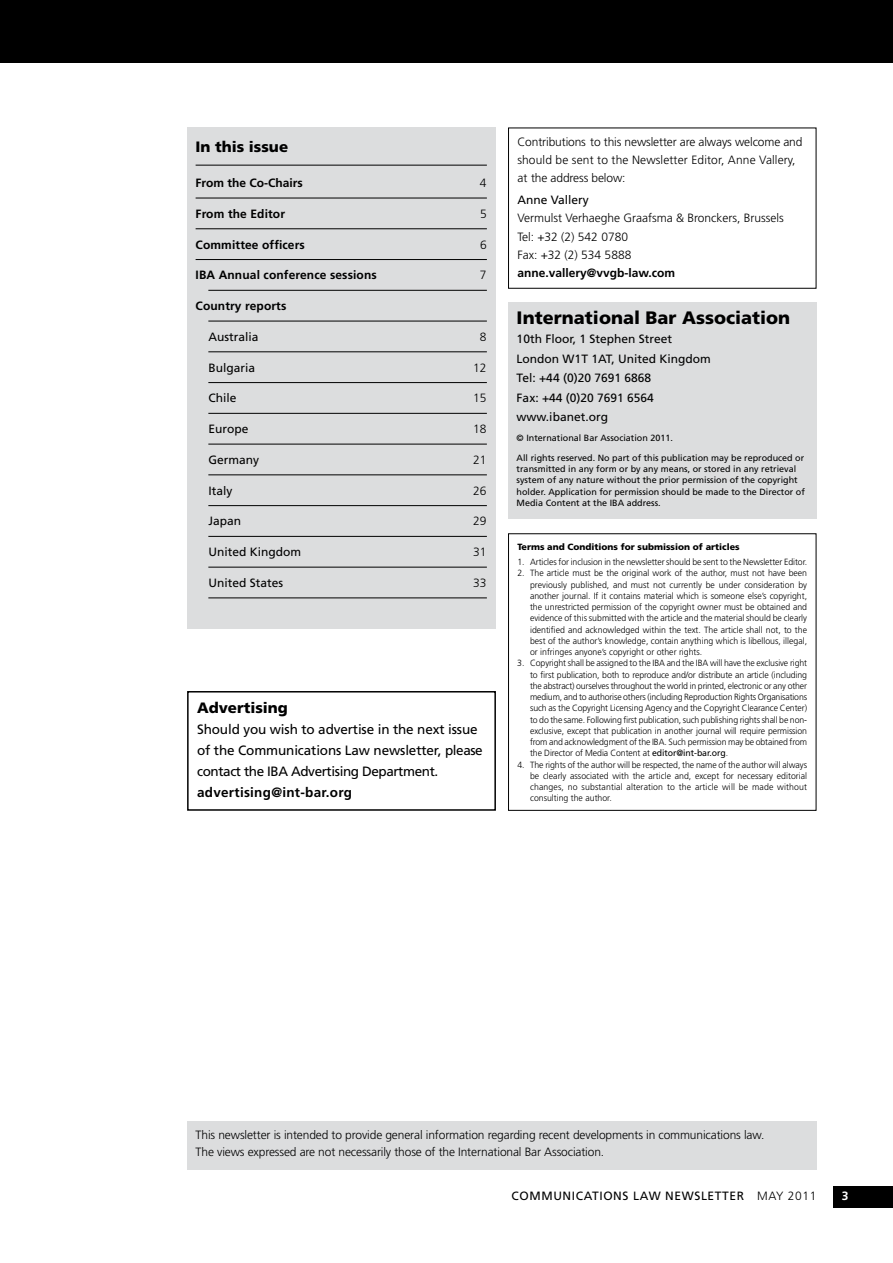
<style>
.page{position:relative;width:893px;height:1263px;background:#fff}
.page>*{position:absolute;margin:0;border:0;box-sizing:border-box;transform-origin:0 0}
.t1{font:900 18px "Frutiger";color:#000}
.t2{font:900 15px "Frutiger";color:#000}
.t3{font:13.5px/21px "Frutiger";letter-spacing:-.01em;color:#000}
.t4{font:700 13.5px "Frutiger";letter-spacing:.02em;color:#000}
.t5{font:300 12px/18px "Frutiger";letter-spacing:-.01em;color:#000}
.t6{font:12px/19.5px "Frutiger";color:#000}
.t7{font:700 12px "Frutiger";letter-spacing:.01em;color:#000}
.t8{font:12px "Frutiger";letter-spacing:.05em;color:#000}
.t9{font:700 12px "Frutiger";color:#fff}
.t10{font:300 9px/11.2px "Frutiger";letter-spacing:-.01em;color:#000;text-align:justify}
.t11{font:9px/11.2px "Frutiger";color:#000}
.t12{font:900 9px "Frutiger";color:#000}
.s1{font-weight:400}
.s2{font-weight:300}
</style>
<div class="page">
<div style="left:833px;top:1186px;width:60px;height:22px;background:#000"></div>
<div style="left:1px;top:0;width:892px;height:62px;background:#000"></div>
<div style="left:508px;top:302px;width:308px;height:217px;background:#dcddde"></div>
<div style="left:187px;top:128px;width:308px;height:501px;background:#dcddde"></div>
<hr style="left:196px;top:165px;width:291px;height:1px;background:#000">
<hr style="left:196px;top:198px;width:291px;height:1px;background:#000">
<hr style="left:196px;top:228px;width:291px;height:1px;background:#000">
<hr style="left:196px;top:259px;width:291px;height:1px;background:#000">
<hr style="left:208px;top:290px;width:279px;height:1px;background:#000">
<hr style="left:208px;top:321px;width:279px;height:1px;background:#000">
<hr style="left:208px;top:351px;width:279px;height:1px;background:#000">
<hr style="left:208px;top:382px;width:279px;height:1px;background:#000">
<hr style="left:208px;top:413px;width:279px;height:1px;background:#000">
<hr style="left:208px;top:444px;width:279px;height:1px;background:#000">
<hr style="left:208px;top:474px;width:279px;height:1px;background:#000">
<hr style="left:208px;top:505px;width:279px;height:1px;background:#000">
<hr style="left:208px;top:536px;width:279px;height:1px;background:#000">
<hr style="left:208px;top:567px;width:279px;height:1px;background:#000">
<hr style="left:208px;top:597px;width:279px;height:1px;background:#000">
<div style="left:187px;top:1121px;width:629px;height:48px;background:#dcddde"></div>
<div style="left:508px;top:533px;width:308px;height:278px;border:1px solid #000"></div>
<div style="left:508px;top:128px;width:308px;height:161px;border:1px solid #000"></div>
<div style="left:187px;top:691px;width:309px;height:120px;border:2px solid #000"></div>
<h2 class="t2" style="left:196px;top:138px;width:94px">In this issue</h2>
<h3 class="t7" style="left:196px;top:176px;width:109px">From the Co-Chairs</h3>
<h3 class="t5" style="left:480px;top:174px;width:8px">4</h3>
<h3 class="t7" style="left:196px;top:207px;width:91px">From the Editor</h3>
<h3 class="t5" style="left:480px;top:205px;width:8px">5</h3>
<h3 class="t7" style="left:196px;top:237px;width:111px">Committee officers</h3>
<h3 class="t5" style="left:480px;top:235px;width:8px">6</h3>
<h3 class="t7" style="left:196px;top:268px;width:183px">IBA Annual conference sessions</h3>
<h3 class="t5" style="left:480px;top:266px;width:8px">7</h3>
<h3 class="t7" style="left:196px;top:299px;width:92px">Country reports</h3>
<h3 class="t6" style="left:208px;top:327px;width:52px">Australia</h3>
<h3 class="t5" style="left:480px;top:328px;width:8px">8</h3>
<h3 class="t6" style="left:208px;top:358px;width:48px">Bulgaria</h3>
<h3 class="t5" style="left:473px;top:358px;width:15px">12</h3>
<h3 class="t6" style="left:208px;top:388px;width:30px">Chile</h3>
<h3 class="t5" style="left:473px;top:389px;width:15px">15</h3>
<h3 class="t6" style="left:208px;top:419px;width:42px">Europe</h3>
<h3 class="t5" style="left:473px;top:420px;width:15px">18</h3>
<h3 class="t6" style="left:208px;top:450px;width:52px">Germany</h3>
<h3 class="t5" style="left:473px;top:451px;width:15px">21</h3>
<h3 class="t6" style="left:208px;top:481px;width:26px">Italy</h3>
<h3 class="t5" style="left:473px;top:481px;width:15px">26</h3>
<h3 class="t6" style="left:208px;top:511px;width:34px">Japan</h3>
<h3 class="t5" style="left:473px;top:512px;width:15px">29</h3>
<h3 class="t6" style="left:208px;top:542px;width:94px">U nited Kingdom</h3>
<h3 class="t5" style="left:473px;top:543px;width:15px">31</h3>
<h3 class="t6" style="left:208px;top:573px;width:76px">U nited States</h3>
<h3 class="t5" style="left:473px;top:574px;width:15px">33</h3>
<h2 class="t2" style="left:197px;top:698px;width:92px">Advertising</h2>
<h3 class="t3" style="left:197px;top:718px;width:287px">Should you wish to advertise in the next issue of the Communications Law newsletter, please contact the IBA Advertising Department.</h3>
<h3 class="t4" style="left:197px;top:784px;width:157px">advertising@int-bar.org</h3>
<h3 class="t5" style="left:517px;top:133px;width:287px">Contributions to this newsletter are always welcome and should be sent to the Newsletter Editor, Anne Vallery, at the address below:</h3>
<h3 class="t6" style="left:517px;top:190px;width:73px">Anne Vallery</h3>
<h3 class="t5" style="left:517px;top:209px;width:268px">Vermulst Verhaeghe Graafsma &amp; Bronckers, Brussels<br>Tel: +32 (2) 542 0780<br>Fax: +32 (2) 534 5888</h3>
<h3 class="t7" style="left:517px;top:265px;width:159px">anne.vallery@vvgb-law.com</h3>
<h1 class="t1" style="left:517px;top:307px;width:275px">International Bar Association</h1>
<h3 class="t6" style="left:517px;top:329px;width:196px">10th Floor, 1 Stephen Street<br>London W1T 1AT, U nited Kingdom<br>Tel: +44 (0)20 7691 6868<br>Fax: +44 (0)20 7691 6564 www.ibanet.org</h3>
<p class="t11" style="left:517px;top:428px;width:289px;line-height:19.8px">© International Bar Association 2011.<br>All rights reserved. No part of this publication may be reproduced or</p>
<p class="t11" style="left:517px;top:463px;width:290px">transmitted in any form or by any means, or stored in any retrieval system of any nature without the prior permission of the copyright holder. Application for permission should be made to the Director of Media Content at the IBA address.</p>
<p class="t12" style="left:517px;top:541px;width:224px">Terms and Conditions for submission of articles</p>
<p class="t10" style="left:517px;top:556px;width:291px">1. Articles for inclusion in the newsletter should be sent to the Newsletter Editor.</p>
<p class="t10" style="left:530px;top:568px;width:279px;text-indent:-13px">2. The article must be the original work of the author, must not have been previously published, and must not currently be under consideration by another journal. If it contains material which is someone else’s copyright, the unrestricted permission of the copyright owner must be obtained and evidence of this submitted with the article and the material should be clearly identified and acknowledged within the text. The article shall not, to the best of the author’s knowledge, contain anything which is libellous, illegal, or infringes anyone’s copyright or other rights.</p>
<p class="t10" style="left:530px;top:658px;width:279px;text-indent:-13px">3. Copyright shall be assigned to the IBA and the IBA will have the exclusive right to first publication, both to reproduce and/or distribute an article (including the abstract) ourselves throughout the world in printed, electronic or any other medium, and to authorise others (including Reproduction Rights Organisations such as the Copyright Licensing Agency and the Copyright Clearance Center) to do the same. Following first publication, such publishing rights shall be non&shy;exclusive, except that publication in another journal will require permission from and acknowledgment of the IBA. Such permission may be obtained from the Director of Media Content at <span class="s1">editor@int-bar.org</span>.</p>
<p class="t10" style="left:530px;top:759px;width:279px;text-indent:-13px">4. The rights of the author will be respected, the name of the author will always be clearly associated with the article and, except for necessary editorial changes, no substantial alteration to the article will be made without consulting the author.</p>
<h3 class="t5" style="left:196px;top:1127px;width:570px;line-height:16.5px">This newsletter is intended to provide general information regarding recent developments in communications law.<br>The views expressed are not necessarily those of the International Bar Association.</h3>
<h3 class="t8" style="left:512px;top:1189px;width:306px">COMMU NICATIONS LAW NEWSLETTER <span class="s2">May 2011</span></h3>
<h3 class="t9" style="left:842px;top:1189px;width:8px">3</h3>
</div>
